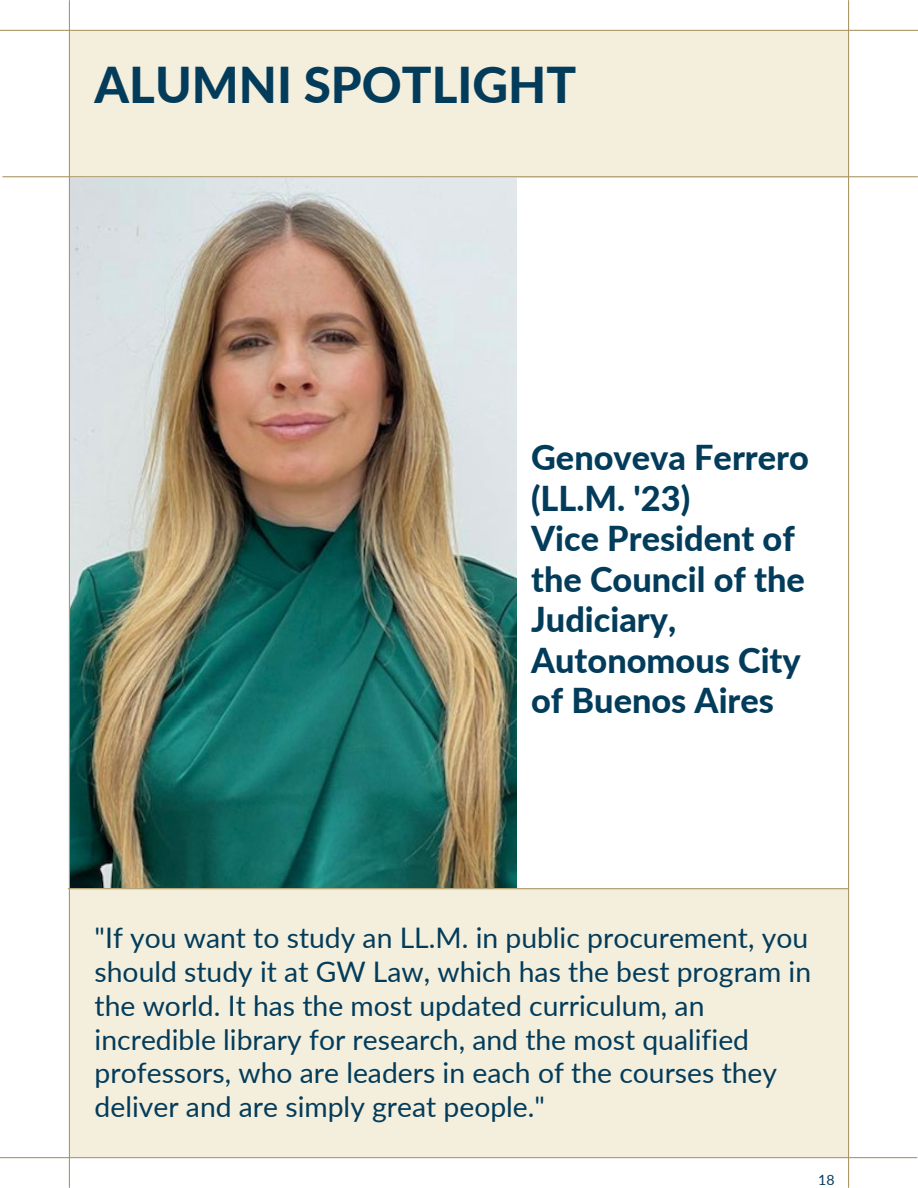
<style>
.page{position:relative;width:918px;height:1188px;background:#fff}
.page>*{position:absolute;margin:0;border:0;box-sizing:border-box;transform-origin:0 0}
.t1{font:800 49.35px "Lato";color:#033c5a}
.t2{font:800 34.35px/40.5px "Lato";color:#033c5a}
.t3{font:28.35px/33.8px "Lato";color:#033c5a}
.t4{font:14.1px "Lato";color:#033c5a}
</style>
<div class="page">
<img style="left:70px;top:177px;width:447px;height:710px">
<hr style="left:0;top:1157px;width:917px;height:1px;background:#aa9868">
<div style="left:69px;top:31px;width:779px;height:146px;background:#f4eedd"></div>
<hr style="left:0;top:30px;width:918px;height:1px;background:#aa9868">
<hr style="left:3px;top:176px;width:914px;height:1px;background:#aa9868">
<div style="left:69px;top:888px;width:779px;height:269px;background:#f4eedd"></div>
<hr style="left:69px;top:1px;width:1px;height:1186px;background:#aa9868">
<hr style="left:68px;top:888px;width:780px;height:1px;background:#aa9868">
<hr style="left:848px;top:1px;width:1px;height:1186px;background:#aa9868">
<p class="t1" style="left:95px;top:54px;width:483px">ALUMNI SPOTLIGHT</p>
<p class="t2" style="left:531px;top:437px;width:279px">Genoveva Ferrero (LL.M. '23)</p>
<p class="t2" style="left:531px;top:518px;width:275px">Vice President of the Council of the<br>Judiciary,<br>Autonomous City</p>
<p class="t2" style="left:531px;top:680px;width:244px">of Buenos Aires</p>
<p class="t3" style="left:95px;top:921px;width:718px">"If you want to study an LL.M. in public procurement, you should study it at GW Law, which has the best program in the world. It has the most updated curriculum, an incredible library for research, and the most qualified professors, who are leaders in each of the courses they deliver and are simply great people."</p>
<p class="t4" style="left:818px;top:1171px;width:18px">18</p>
</div>
